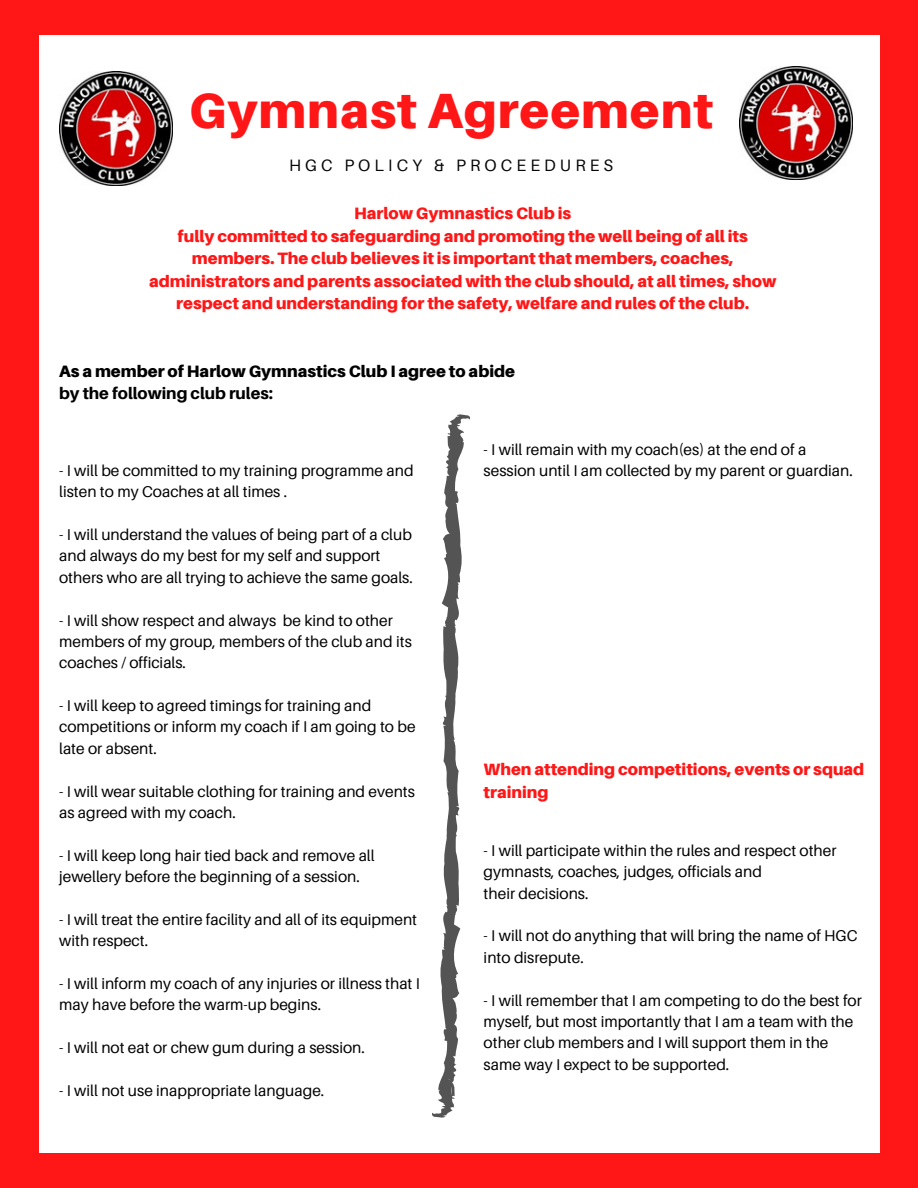
<style>
.page{position:relative;width:918px;height:1188px;background:#ff1616}
.page>*{position:absolute;margin:0;border:0;box-sizing:border-box;transform-origin:0 0}
.t1{font:900 49.5px "Aileron";letter-spacing:.02em;color:#ff1616}
.t2{font:900 16.5px/22.5px "Aileron";color:#ff1616;text-align:center}
.t3{font:900 16.5px/22.5px "Aileron";color:#000}
.t4{font:16.5px "Aileron";letter-spacing:.25em;color:#060606}
.t5{font:15.6px/21.3px "Aileron";color:#000}
.s1{font-weight:800}
</style>
<div class="page">
<div style="left:39px;top:36px;width:840px;height:1117px;background:#fff"></div>
<svg style="left:441px;top:414px;width:29px;height:702px"></svg>
<img style="left:59px;top:72px;width:114px;height:113px">
<img style="left:739px;top:66px;width:114px;height:114px">
<p class="t1" style="left:189px;top:80px;width:526px">Gymnast Agreement</p>
<p class="t4" style="left:289px;top:155px;width:326px">HGC POLICY &amp; PROCEEDURES</p>
<h1 class="t2" style="left:149px;top:202px;width:629px">Harlow Gymnastics Club is<br>fully committed to safeguarding and promoting the well being of all its members. The club believes it is important that members, coaches, administrators and parents associated with the club should, at all times, show respect and understanding for the safety, welfare and rules of the club.</h1>
<h2 class="t3" style="left:59px;top:359px;width:457px">As a member of Harlow Gymnastics Club I agree to abide <span class="s1">by the following club rules:</span></h2>
<h3 class="t5" style="left:59px;top:460px;width:356px">- I will be committed to my training programme and listen to my Coaches at all times .</h3>
<h3 class="t5" style="left:59px;top:524px;width:355px">- I will understand the values of being part of a club and always do my best for my self and support others who are all trying to achieve the same goals.</h3>
<p class="t5" style="left:59px;top:609px;width:354px">- I will show respect and always be kind to other members of my group, members of the club and its coaches / officials.</p>
<p class="t5" style="left:59px;top:695px;width:358px">- I will keep to agreed timings for training and competitions or inform my coach if I am going to be</p>
<p class="t5" style="left:59px;top:737px;width:99px">late or absent.</p>
<p class="t5" style="left:59px;top:780px;width:357px">- I will wear suitable clothing for training and events as agreed with my coach.</p>
<p class="t5" style="left:59px;top:844px;width:317px">- I will keep long hair tied back and remove all jewellery before the beginning of a session.</p>
<p class="t5" style="left:59px;top:908px;width:359px">- I will treat the entire facility and all of its equipment with respect.</p>
<p class="t5" style="left:59px;top:973px;width:362px">- I will inform my coach of any injuries or illness that I may have before the warm-up begins.</p>
<p class="t5" style="left:59px;top:1037px;width:307px">- I will not eat or chew gum during a session.</p>
<p class="t5" style="left:59px;top:1079px;width:267px">- I will not use inappropriate language.</p>
<p class="t5" style="left:484px;top:439px;width:324px">- I will remain with my coach(es) at the end of a</p>
<p class="t5" style="left:484px;top:460px;width:371px">session until I am collected by my parent or guardian.</p>
<p class="t2" style="left:484px;top:758px;width:382px;text-align:left">When attending competitions, events or squad training</p>
<h3 class="t5" style="left:484px;top:839px;width:354px">- I will participate within the rules and respect other gymnasts, coaches, judges, officials and</h3>
<p class="t5" style="left:484px;top:882px;width:106px">their decisions.</p>
<p class="t5" style="left:484px;top:925px;width:375px">- I will not do anything that will bring the name of HGC into disrepute.</p>
<p class="t5" style="left:484px;top:989px;width:380px">- I will remember that I am competing to do the best for myself, but most importantly that I am a team with the other club members and I will support them in the same way I expect to be supported.</p>
</div>
